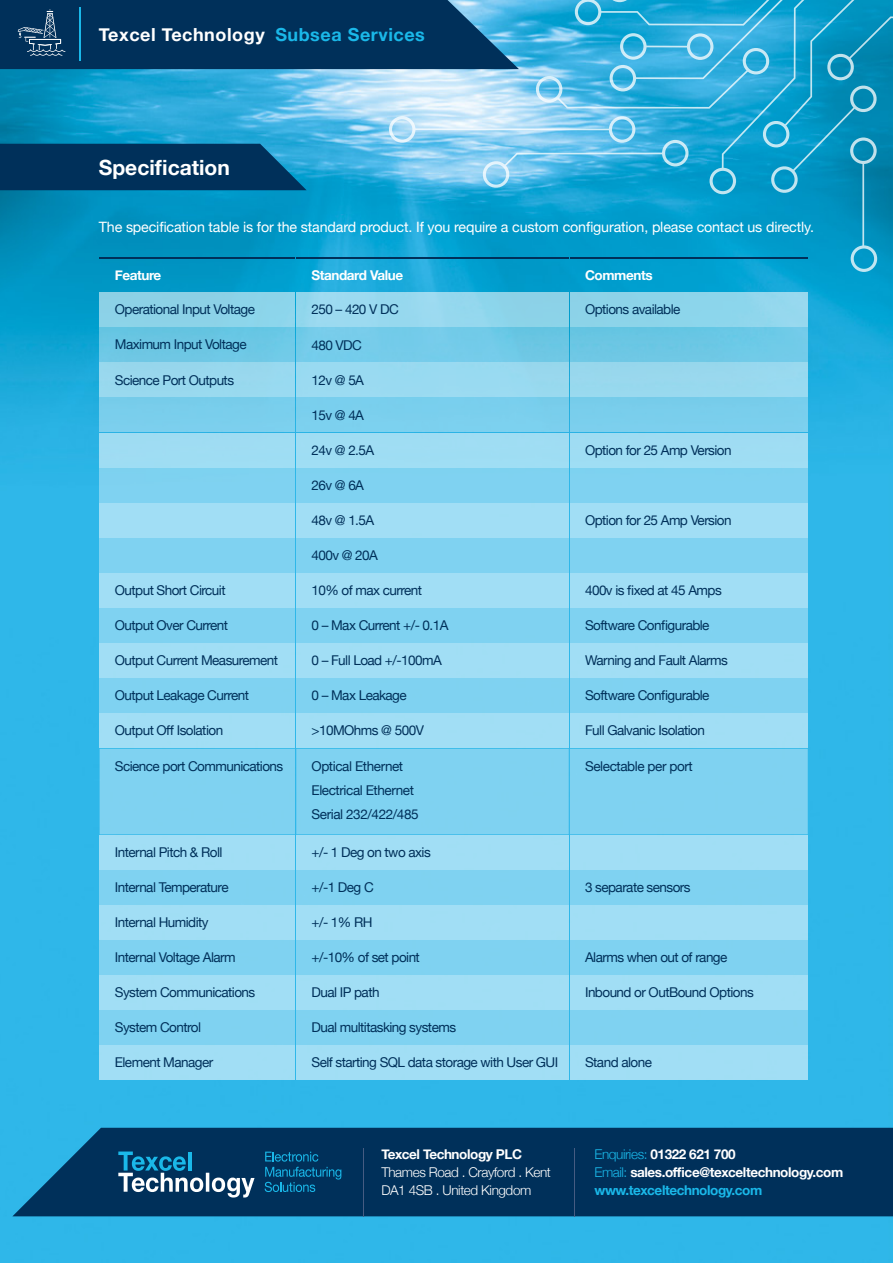
<style>
.page{position:relative;width:893px;height:1263px;background:#fff}
.page>*{position:absolute;margin:0;border:0;box-sizing:border-box;transform-origin:0 0}
.t1{font:700 21px "Helvetica Neue";color:#fff}
.t2{font:700 18px "Helvetica Neue";letter-spacing:.03em;color:#fff}
.t3{font:14.25px "Helvetica Neue";letter-spacing:-.01em;color:#fff}
.t4{font:13.5px/24px "Helvetica Neue";letter-spacing:-.04em;color:#00305a}
.t5{font:700 13.5px/18px "Helvetica Neue";letter-spacing:-.03em;color:#fff}
.t6{font:300 13.5px/18px "Helvetica Neue";letter-spacing:-.03em;color:#fff}
.s1{color:#1ab8e9}
.s2{font-weight:300;color:#1ab8e9}
</style>
<div class="page">
<img style="left:0;top:272px;width:893px;height:991px">
<div style="left:12px;top:1128px;width:881px;height:88px;background:#00305a"></div>
<svg style="left:265px;top:1151px;width:53px;height:10px"></svg>
<svg style="left:265px;top:1167px;width:76px;height:25px;background:#054e79"></svg>
<svg style="left:118px;top:1151px;width:137px;height:46px;background:#2f6184"></svg>
<hr style="left:363px;top:1148px;width:1px;height:68px;background:#465c82">
<hr style="left:574px;top:1148px;width:1px;height:68px;background:#465c82">
<div style="left:100px;top:328px;width:195px;height:34px;background:#6cc7e4"></div>
<div style="left:296px;top:328px;width:273px;height:34px;background:#73cbea"></div>
<div style="left:570px;top:328px;width:238px;height:34px;background:#6cc7e5"></div>
<div style="left:100px;top:398px;width:195px;height:34px;background:#79ceec"></div>
<div style="left:296px;top:398px;width:273px;height:34px;background:#7acfee"></div>
<div style="left:570px;top:398px;width:238px;height:34px;background:#79ceec"></div>
<div style="left:100px;top:468px;width:195px;height:34px;background:#7fd2f1"></div>
<div style="left:296px;top:468px;width:273px;height:34px;background:#7fd2f1"></div>
<div style="left:570px;top:468px;width:238px;height:34px;background:#7fd2f1"></div>
<div style="left:100px;top:538px;width:195px;height:34px;background:#7fd2f1"></div>
<div style="left:296px;top:538px;width:273px;height:34px;background:#7fd2f1"></div>
<div style="left:570px;top:538px;width:238px;height:34px;background:#7fd2f1"></div>
<div style="left:100px;top:608px;width:195px;height:34px;background:#7fd2f1"></div>
<div style="left:296px;top:608px;width:273px;height:34px;background:#7fd2f1"></div>
<div style="left:570px;top:608px;width:238px;height:34px;background:#7fd2f1"></div>
<div style="left:100px;top:679px;width:195px;height:34px;background:#7fd2f1"></div>
<div style="left:296px;top:679px;width:273px;height:34px;background:#7fd2f1"></div>
<div style="left:570px;top:679px;width:238px;height:34px;background:#7fd2f1"></div>
<div style="left:100px;top:749px;width:708px;height:85px;background:#7fd2f1"></div>
<div style="left:100px;top:870px;width:195px;height:34px;background:#7fd2f1"></div>
<div style="left:296px;top:870px;width:273px;height:34px;background:#7fd2f1"></div>
<div style="left:570px;top:870px;width:238px;height:34px;background:#7fd2f1"></div>
<div style="left:100px;top:941px;width:195px;height:34px;background:#7fd2f1"></div>
<div style="left:296px;top:941px;width:273px;height:34px;background:#7fd2f1"></div>
<div style="left:570px;top:941px;width:238px;height:34px;background:#7fd2f1"></div>
<div style="left:100px;top:1011px;width:195px;height:34px;background:#7fd2f1"></div>
<div style="left:296px;top:1011px;width:273px;height:34px;background:#7fd2f1"></div>
<div style="left:570px;top:1011px;width:238px;height:34px;background:#7fd2f1"></div>
<div style="left:100px;top:293px;width:195px;height:34px;background:#8cd2e8"></div>
<div style="left:296px;top:293px;width:273px;height:34px;background:#96d8ee"></div>
<div style="left:570px;top:293px;width:238px;height:34px;background:#8cd5eb"></div>
<div style="left:100px;top:363px;width:195px;height:34px;background:#98d8ee"></div>
<div style="left:296px;top:363px;width:273px;height:34px;background:#99daf1"></div>
<div style="left:570px;top:363px;width:238px;height:34px;background:#98d8ee"></div>
<div style="left:100px;top:433px;width:195px;height:34px;background:#9fddf3"></div>
<div style="left:296px;top:433px;width:273px;height:34px;background:#9fddf3"></div>
<div style="left:570px;top:433px;width:238px;height:34px;background:#9fddf3"></div>
<div style="left:100px;top:503px;width:195px;height:34px;background:#a1def5"></div>
<div style="left:296px;top:503px;width:273px;height:34px;background:#a1def5"></div>
<div style="left:570px;top:503px;width:238px;height:34px;background:#a1def5"></div>
<div style="left:100px;top:573px;width:195px;height:34px;background:#a1def5"></div>
<div style="left:296px;top:573px;width:273px;height:34px;background:#a1def5"></div>
<div style="left:570px;top:573px;width:238px;height:34px;background:#a1def5"></div>
<div style="left:100px;top:643px;width:195px;height:34px;background:#a1def5"></div>
<div style="left:296px;top:643px;width:273px;height:34px;background:#a1def5"></div>
<div style="left:570px;top:643px;width:238px;height:34px;background:#a1def5"></div>
<div style="left:100px;top:714px;width:195px;height:34px;background:#a1def5"></div>
<div style="left:296px;top:714px;width:273px;height:34px;background:#a1def5"></div>
<div style="left:570px;top:714px;width:238px;height:34px;background:#a1def5"></div>
<div style="left:100px;top:835px;width:195px;height:34px;background:#a1def5"></div>
<div style="left:296px;top:835px;width:273px;height:34px;background:#a1def5"></div>
<div style="left:570px;top:835px;width:238px;height:34px;background:#a1def5"></div>
<div style="left:100px;top:905px;width:195px;height:34px;background:#a1def5"></div>
<div style="left:296px;top:905px;width:273px;height:34px;background:#a1def5"></div>
<div style="left:570px;top:905px;width:238px;height:34px;background:#a1def5"></div>
<div style="left:100px;top:976px;width:195px;height:34px;background:#a1def5"></div>
<div style="left:296px;top:976px;width:273px;height:34px;background:#a1def5"></div>
<div style="left:570px;top:976px;width:238px;height:34px;background:#a1def5"></div>
<div style="left:100px;top:1046px;width:195px;height:34px;background:#a1def5"></div>
<div style="left:296px;top:1046px;width:273px;height:34px;background:#a1def5"></div>
<div style="left:570px;top:1046px;width:238px;height:34px;background:#a1def5"></div>
<svg style="left:0;top:0;width:893px;height:272px;background:#2391bc"></svg>
<hr style="left:80px;top:7px;width:1px;height:54px;background:#1ab8e9">
<h2 class="t2" style="left:99px;top:20px;width:328px">Texcel Technology <span class="s1">Subsea Services</span></h2>
<h1 class="t1" style="left:99px;top:151px;width:133px">Specification</h1>
<p class="t3" style="left:99px;top:216px;width:717px">The specification table is for the standard product. If you require a custom configuration, please contact us directly.</p>
<p class="t5" style="left:115px;top:266px;width:48px">Feature</p>
<p class="t5" style="left:311px;top:266px;width:93px">Standard Value</p>
<p class="t5" style="left:585px;top:266px;width:69px">Comments</p>
<p class="t4" style="left:115px;top:298px;width:142px">Operational Input Voltage</p>
<p class="t4" style="left:115px;top:333px;width:133px">Maximum Input Voltage</p>
<p class="t4" style="left:115px;top:368px;width:121px">Science Port Outputs</p>
<p class="t4" style="left:115px;top:579px;width:112px">Output Short Circuit</p>
<p class="t4" style="left:115px;top:614px;width:115px">Output Over Current</p>
<p class="t4" style="left:115px;top:649px;width:165px">Output Current Measurement</p>
<p class="t4" style="left:115px;top:684px;width:136px">Output Leakage Current</p>
<p class="t4" style="left:115px;top:719px;width:110px">Output Off Isolation</p>
<p class="t4" style="left:311px;top:298px;width:89px">250 – 420 V DC</p>
<p class="t4" style="left:311px;top:333px;width:52px">480 VDC</p>
<p class="t4" style="left:311px;top:369px;width:54px">12v @ 5A</p>
<p class="t4" style="left:311px;top:404px;width:54px">15v @ 4A</p>
<p class="t4" style="left:311px;top:439px;width:64px">24v @ 2.5A</p>
<p class="t4" style="left:311px;top:474px;width:54px">26v @ 6A</p>
<p class="t4" style="left:311px;top:509px;width:64px">48v @ 1.5A</p>
<p class="t4" style="left:311px;top:544px;width:68px">400v @ 20A</p>
<p class="t4" style="left:311px;top:579px;width:112px">10% of max current</p>
<p class="t4" style="left:311px;top:614px;width:138px">0 – Max Current +/- 0.1A</p>
<p class="t4" style="left:311px;top:649px;width:132px">0 – Full Load +/-100mA</p>
<p class="t4" style="left:311px;top:684px;width:97px">0 – Max Leakage</p>
<p class="t4" style="left:311px;top:719px;width:114px">&gt;10MOhms @ 500V</p>
<p class="t4" style="left:585px;top:298px;width:97px">Options available</p>
<p class="t4" style="left:585px;top:439px;width:148px">Option for 25 Amp Version</p>
<p class="t4" style="left:585px;top:509px;width:148px">Option for 25 Amp Version</p>
<p class="t4" style="left:585px;top:579px;width:138px">400v is fixed at 45 Amps</p>
<p class="t4" style="left:585px;top:614px;width:126px">Software Configurable</p>
<p class="t4" style="left:585px;top:649px;width:144px">Warning and Fault Alarms</p>
<p class="t4" style="left:585px;top:684px;width:126px">Software Configurable</p>
<p class="t4" style="left:585px;top:719px;width:121px">Full Galvanic Isolation</p>
<p class="t4" style="left:115px;top:755px;width:170px">Science port Communications</p>
<p class="t4" style="left:311px;top:755px;width:109px">Optical Ethernet<br>Electrical Ethernet<br>Serial 232/422/485</p>
<p class="t4" style="left:585px;top:755px;width:109px">Selectable per port</p>
<p class="t4" style="left:115px;top:841px;width:109px">Internal Pitch &amp; Roll</p>
<p class="t4" style="left:115px;top:876px;width:115px">Internal Temperature</p>
<p class="t4" style="left:115px;top:911px;width:95px">Internal Humidity</p>
<p class="t4" style="left:115px;top:946px;width:122px">Internal Voltage Alarm</p>
<p class="t4" style="left:115px;top:981px;width:142px">System Communications</p>
<p class="t4" style="left:115px;top:1016px;width:88px">System Control</p>
<p class="t4" style="left:115px;top:1051px;width:100px">Element Manager</p>
<p class="t4" style="left:311px;top:841px;width:121px">+/- 1 Deg on two axis</p>
<p class="t4" style="left:311px;top:876px;width:64px">+/-1 Deg C</p>
<p class="t4" style="left:311px;top:911px;width:63px">+/- 1% RH</p>
<p class="t4" style="left:311px;top:946px;width:110px">+/-10% of set point</p>
<p class="t4" style="left:311px;top:981px;width:70px">Dual IP path</p>
<p class="t4" style="left:311px;top:1016px;width:146px">Dual multitasking systems</p>
<p class="t4" style="left:311px;top:1051px;width:248px">Self starting SQL data storage with User GUI</p>
<p class="t4" style="left:585px;top:876px;width:107px">3 separate sensors</p>
<p class="t4" style="left:585px;top:946px;width:144px">Alarms when out of range</p>
<p class="t4" style="left:585px;top:981px;width:170px">Inbound or OutBound Options</p>
<p class="t4" style="left:585px;top:1051px;width:68px">Stand alone</p>
<p class="t5" style="left:381px;top:1145px;width:142px">Texcel Technology PLC</p>
<p class="t6" style="left:381px;top:1162px;width:171px">Thames Road . Crayford . Kent<br>DA1 4SB . United Kingdom</p>
<p class="t5" style="left:594px;top:1145px;width:250px"><span class="s2">Enquiries:</span> 01322 621 700<br><span class="s2">Email:</span> sales.office@texceltechnology.com <span class="s1">www.texceltechnology.com</span></p>
</div>
